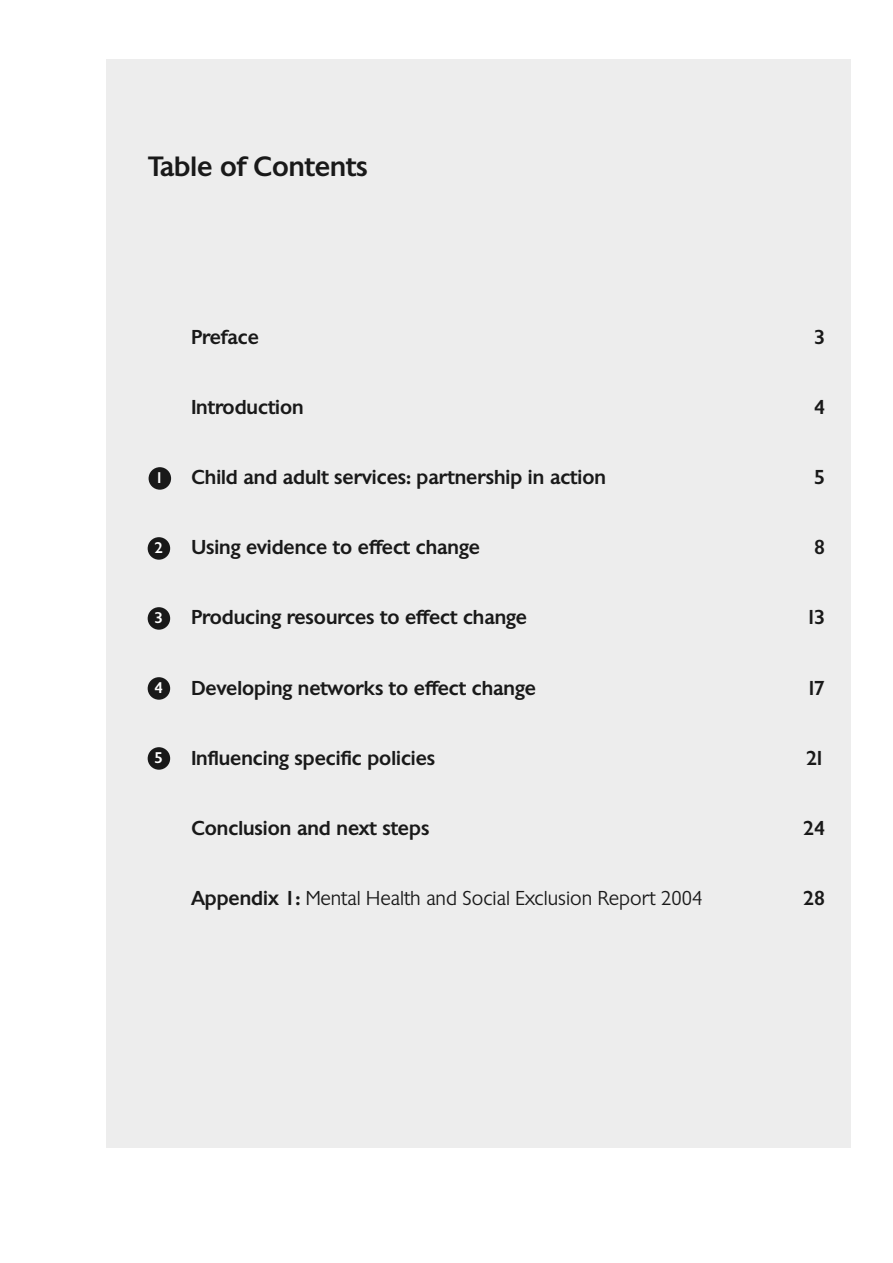
<style>
.page{position:relative;width:893px;height:1263px;background:#fff}
.page>*{position:absolute;margin:0;border:0;box-sizing:border-box;transform-origin:0 0}
.t1{font:500 27px "Chantilly";color:#191919}
.t2{font:500 19.5px "Chantilly";color:#191919}
.t3{font:300 19.5px "Chantilly";color:#191919}
.t4{font:500 15px "Chantilly";color:#fff}
.s1{font-weight:500}
</style>
<div class="page">
<div style="left:106px;top:60px;width:744px;height:1088px;background:#ededed"></div>
<div style="left:149px;top:467px;width:22px;height:23px;background:#191919;border-radius:50%"></div>
<div style="left:148px;top:537px;width:22px;height:23px;background:#191919;border-radius:50%"></div>
<div style="left:148px;top:607px;width:22px;height:23px;background:#191919;border-radius:50%"></div>
<div style="left:148px;top:677px;width:22px;height:23px;background:#191919;border-radius:50%"></div>
<div style="left:148px;top:747px;width:22px;height:23px;background:#191919;border-radius:50%"></div>
<h1 class="t1" style="left:149px;top:151px;width:220px">Table of Contents</h1>
<p class="t2" style="left:191px;top:325px;width:69px">Preface</p>
<p class="t2" style="left:814px;top:325px;width:12px">3</p>
<p class="t2" style="left:191px;top:396px;width:114px">Introduction</p>
<p class="t2" style="left:814px;top:396px;width:12px">4</p>
<p class="t4" style="left:155px;top:469px;width:10px">1</p>
<p class="t2" style="left:191px;top:466px;width:416px">Child and adult services: partnership in action</p>
<p class="t2" style="left:814px;top:466px;width:12px">5</p>
<p class="t4" style="left:154px;top:539px;width:10px">2</p>
<p class="t2" style="left:191px;top:536px;width:290px">Using evidence to effect change</p>
<p class="t2" style="left:814px;top:536px;width:12px">8</p>
<p class="t4" style="left:154px;top:609px;width:10px">3</p>
<p class="t2" style="left:191px;top:606px;width:337px">Producing resources to effect change</p>
<p class="t2" style="left:806px;top:606px;width:21px">13</p>
<p class="t4" style="left:154px;top:679px;width:10px">4</p>
<p class="t2" style="left:191px;top:676px;width:346px">Developing networks to effect change</p>
<p class="t2" style="left:806px;top:676px;width:20px">17</p>
<p class="t4" style="left:154px;top:749px;width:10px">5</p>
<p class="t2" style="left:191px;top:747px;width:245px">Influencing specific policies</p>
<p class="t2" style="left:806px;top:747px;width:20px">21</p>
<p class="t2" style="left:191px;top:817px;width:239px">Conclusion and next steps</p>
<p class="t2" style="left:803px;top:817px;width:23px">24</p>
<p class="t3" style="left:191px;top:887px;width:512px"><span class="s1">Appendix 1:</span> Mental Health and Social Exclusion Report 2004</p>
<p class="t2" style="left:803px;top:887px;width:23px">28</p>
</div>
